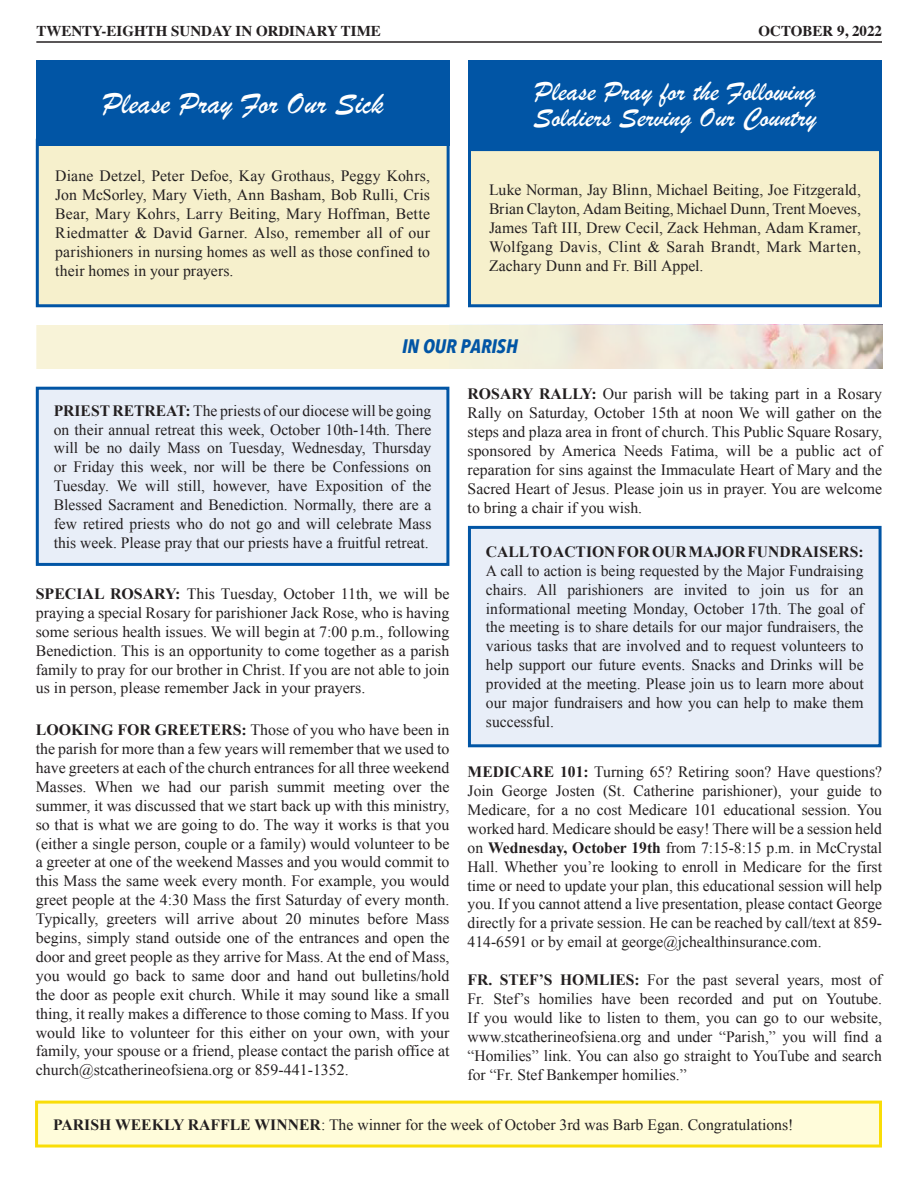
<style>
.page{position:relative;width:918px;height:1188px;background:#fff}
.page>*{position:absolute;margin:0;border:0;box-sizing:border-box;transform-origin:0 0}
.t1{font:31.5px "Brush Script";color:#fff}
.t2{font:28.5px "Brush Script";color:#fff}
.Siena_HEADERS{font:italic 700 19.5px "Avenir Next Condensed";color:#0155a5}
.t3{font:15.75px/18.9px "Times New Roman";color:#231f20;text-align:justify}
.t4{font:700 15px "Times";color:#231f20}
.s1{font-weight:700}
</style>
<div class="page">
<hr style="left:36px;top:41px;width:846px;height:2px;background:#231f20">
<div style="left:37px;top:140px;width:411px;height:166px;background:#f6f0cc"></div>
<div style="left:36px;top:139px;width:414px;height:168px;border:3px solid #0155a5"></div>
<div style="left:36px;top:60px;width:414px;height:86px;background:#0155a5"></div>
<div style="left:470px;top:150px;width:410px;height:156px;background:#f6f0cc"></div>
<div style="left:468px;top:148px;width:414px;height:159px;border:3px solid #0155a5"></div>
<div style="left:468px;top:60px;width:414px;height:89px;background:#0155a5"></div>
<svg style="left:37px;top:325px;width:846px;height:43px;fill:#f6f2d8"></svg>
<div style="left:37px;top:1102px;width:843px;height:44px;background:#fffcda"></div>
<div style="left:35px;top:1101px;width:847px;height:47px;border:3px solid #f9dd07"></div>
<div style="left:37px;top:388px;width:411px;height:176px;background:#e8eef8"></div>
<div style="left:36px;top:387px;width:413px;height:179px;border:3px solid #0155a5"></div>
<div style="left:469px;top:527px;width:411px;height:219px;background:#e8eef8"></div>
<div style="left:468px;top:526px;width:414px;height:221px;border:3px solid #0155a5"></div>
<p class="t4" style="left:36px;top:17px;width:346px">TWENTY-EIGHTH SUNDAY IN ORDINARY TIME</p>
<p class="t4" style="left:759px;top:17px;width:125px">OCTOBER 9, 2022</p>
<p class="t1" style="left:102px;top:82px;width:283px">Please Pray For Our Sick</p>
<p class="t3" style="left:55px;top:166px;width:376px">Diane Detzel, Peter Defoe, Kay Grothaus, Peggy Kohrs, Jon McSorley, Mary Vieth, Ann Basham, Bob Rulli, Cris Bear, Mary Kohrs, Larry Beiting, Mary Hoffman, Bette Riedmatter &amp; David Garner. Also, remember all of our parishioners in nursing homes as well as those confined to their homes in your prayers.</p>
<p class="t2" style="left:534px;top:73px;width:283px">Please Pray for the Following</p>
<p class="t2" style="left:533px;top:98px;width:285px">Soldiers Serving Our Country</p>
<p class="t3" style="left:489px;top:180px;width:374px">Luke Norman, Jay Blinn, Michael Beiting, Joe Fitzgerald, Brian Clayton, Adam Beiting, Michael Dunn, Trent Moeves, James Taft III, Drew Cecil, Zack Hehman, Adam Kramer, Wolfgang Davis, Clint &amp; Sarah Brandt, Mark Marten, Zachary Dunn and Fr. Bill Appel.</p>
<p class="Siena_HEADERS" style="left:402px;top:335px;width:117px">IN OUR PARISH</p>
<p class="t3" style="left:54px;top:401px;width:379px"><span class="s1">PRIEST RETREAT:</span> The priests of our diocese will be going on their annual retreat this week, October 10th-14th. There will be no daily Mass on Tuesday, Wednesday, Thursday or Friday this week, nor will be there be Confessions on Tuesday. We will still, however, have Exposition of the Blessed Sacrament and Benediction. Normally, there are a few retired priests who do not go and will celebrate Mass this week. Please pray that our priests have a fruitful retreat.</p>
<p class="t3" style="left:36px;top:584px;width:415px"><span class="s1">SPECIAL ROSARY:</span> This Tuesday, October 11th, we will be praying a special Rosary for parishioner Jack Rose, who is having some serious health issues. We will begin at 7:00 p.m., following Benediction. This is an opportunity to come together as a parish family to pray for our brother in Christ. If you are not able to join us in person, please remember Jack in your prayers.</p>
<p class="t3" style="left:36px;top:720px;width:415px"><span class="s1">LOOKING FOR GREETERS:</span> Those of you who have been in the parish for more than a few years will remember that we used to have greeters at each of the church entrances for all three weekend Masses. When we had our parish summit meeting over the summer, it was discussed that we start back up with this ministry, so that is what we are going to do. The way it works is that you (either a single person, couple or a family) would volunteer to be a greeter at one of the weekend Masses and you would commit to this Mass the same week every month. For example, you would greet people at the 4:30 Mass the first Saturday of every month.<br>Typically, greeters will arrive about 20 minutes before Mass begins, simply stand outside one of the entrances and open the door and greet people as they arrive for Mass. At the end of Mass, you would go back to same door and hand out bulletins/hold the door as people exit church. While it may sound like a small thing, it really makes a difference to those coming to Mass. If you would like to volunteer for this either on your own, with your family, your spouse or a friend, please contact the parish office at church@stcatherineofsiena.org or 859-441-1352.</p>
<p class="t3" style="left:468px;top:384px;width:416px"><span class="s1">ROSARY RALLY:</span> Our parish will be taking part in a Rosary Rally on Saturday, October 15th at noon We will gather on the steps and plaza area in front of church. This Public Square Rosary, sponsored by America Needs Fatima, will be a public act of reparation for sins against the Immaculate Heart of Mary and the Sacred Heart of Jesus. Please join us in prayer. You are welcome to bring a chair if you wish.</p>
<p class="t3" style="left:486px;top:542px;width:379px"><span class="s1">CALL TO ACTION FOR OUR MAJOR FUNDRAISERS:<br></span>A call to action is being requested by the Major Fundraising chairs. All parishioners are invited to join us for an informational meeting Monday, October 17th. The goal of the meeting is to share details for our major fundraisers, the various tasks that are involved and to request volunteers to help support our future events. Snacks and Drinks will be provided at the meeting. Please join us to learn more about our major fundraisers and how you can help to make them successful.</p>
<p class="t3" style="left:468px;top:762px;width:416px"><span class="s1">MEDICARE 101:</span> Turning 65? Retiring soon? Have questions?<br>Join George Josten (St. Catherine parishioner), your guide to Medicare, for a no cost Medicare 101 educational session. You worked hard. Medicare should be easy! There will be a session held on <span class="s1">Wednesday, October 19th</span> from 7:15-8:15 p.m. in McCrystal Hall. Whether you’re looking to enroll in Medicare for the first time or need to update your plan, this educational session will help you. If you cannot attend a live presentation, please contact George directly for a private session. He can be reached by call/text at 859- 414-6591 or by email at george@jchealthinsurance.com.</p>
<p class="t3" style="left:468px;top:970px;width:416px"><span class="s1">FR. STEF’S HOMLIES:</span> For the past several years, most of Fr. Stef’s homilies have been recorded and put on Youtube.<br>If you would like to listen to them, you can go to our website, www.stcatherineofsiena.org and under “Parish,” you will find a “Homilies” link. You can also go straight to YouTube and search for “Fr. Stef Bankemper homilies.”</p>
<p class="t3" style="left:53px;top:1115px;width:742px"><span class="s1">PARISH WEEKLY RAFFLE WINNER</span>: The winner for the week of October 3rd was Barb Egan. Congratulations!</p>
</div>
